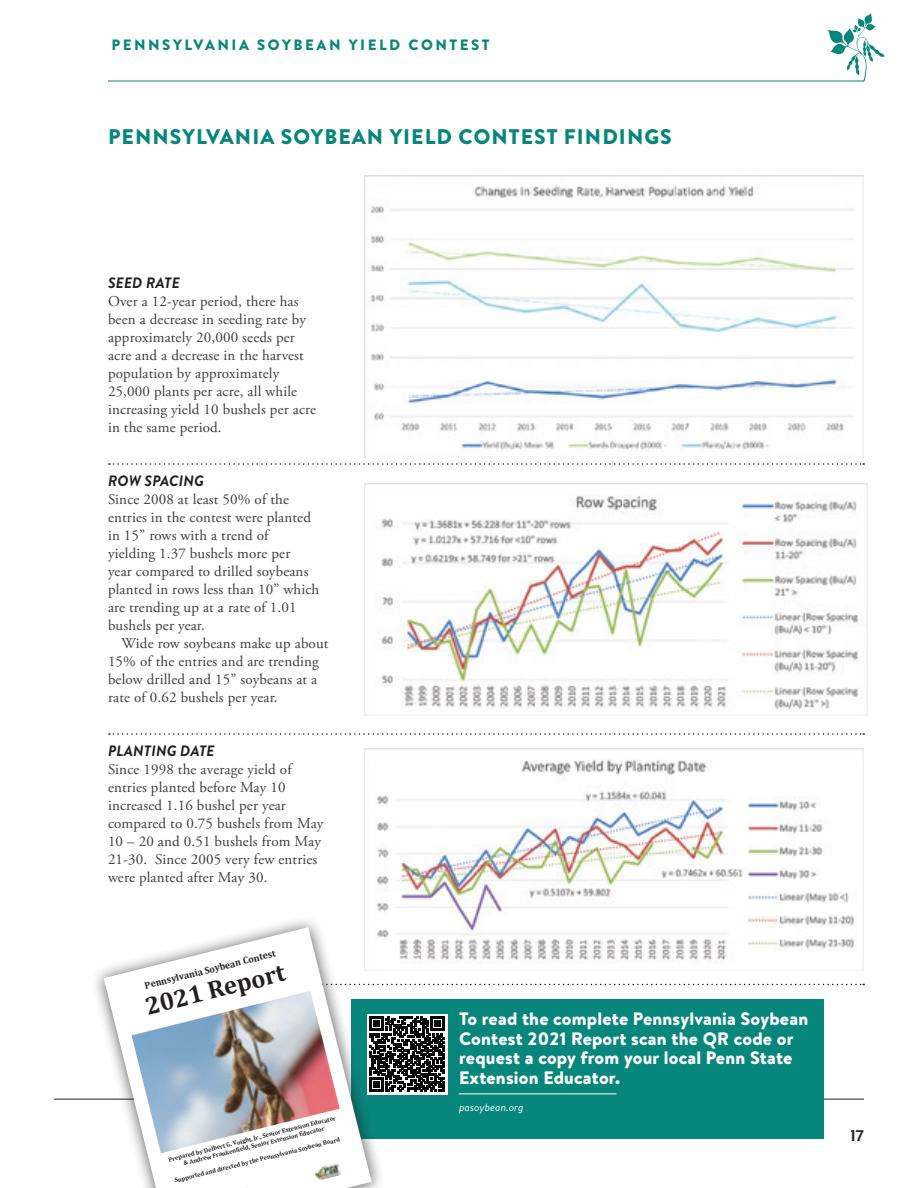
<style>
.page{position:relative;width:918px;height:1188px;background:#fff}
.page>*{position:absolute;margin:0;border:0;box-sizing:border-box;transform-origin:0 0}
.t1{font:700 24.75px "Cambria";color:#231f20}
.t2{font:900 21.15px "Brandon Grotesque";letter-spacing:.05em;color:#07867b}
.t3{font:900 18px/19.5px "Brandon Text";letter-spacing:.01em;color:#fff}
.t4{font:700 18px "Mr Eaves XL Mod OT";color:#231f20}
.t5{font:15px/18px "Adobe Garamond Pro";letter-spacing:.01em;color:#3e3e3f}
.t6{font:900 15px "Brandon Grotesque";letter-spacing:.17em;color:#07867b}
.t7{font:italic 10.5px "Brandon Text";letter-spacing:.01em;color:#fff}
.t8{font:700 9.6px "Cambria";color:#231f20}
.t9{font:700 6.15px/7.2px "Cambria";color:#231f20;text-align:center}
.s1{font-family:"Brandon Text";font-weight:700;font-style:italic;color:#231f20}
</style>
<div class="page">
<hr style="left:54px;top:1099px;width:810px;height:1px;background:#231f20">
<div style="left:351px;top:999px;width:473px;height:139px;background:#07867b"></div>
<hr style="left:459px;top:1094px;width:157px;height:1px;background:#fff">
<hr style="left:108px;top:81px;width:756px;height:1px;background:#07867b">
<svg style="left:827px;top:13px;width:58px;height:68px"></svg>
<img style="left:364px;top:176px;width:500px;height:281px">
<img style="left:364px;top:484px;width:503px;height:232px">
<img style="left:364px;top:748px;width:500px;height:223px">
<svg style="left:109px;top:463px;width:755px;height:2px"></svg>
<svg style="left:109px;top:733px;width:755px;height:2px"></svg>
<svg style="left:386px;top:984px;width:478px;height:1px"></svg>
<div style="left:90px;top:914px;width:295px;height:274px;background:#231f20;opacity:.75"></div>
<svg style="left:104px;top:927px;width:268px;height:261px"></svg>
<svg style="left:239px;top:1186px;width:9px;height:2px"></svg>
<img style="left:314px;top:1162px;width:27px;height:19px">
<img style="left:132px;top:991px;width:208px;height:162px">
<svg style="left:367px;top:1014px;width:81px;height:81px"></svg>
<svg style="left:369px;top:1017px;width:75px;height:75px;background:#454645"></svg>
<p class="t6" style="left:111px;top:34px;width:380px">PENNSYLVANIA SOYBEAN YIELD CONTEST</p>
<p class="t2" style="left:108px;top:122px;width:565px">PENNSYLVANIA SOYBEAN YIELD CONTEST FINDINGS</p>
<p class="t5" style="left:108px;top:275px;width:210px"><span class="s1">SEED RATE<br></span>Over a 12-year period, there has been a decrease in seeding rate by approximately 20,000 seeds per acre and a decrease in the harvest population by approximately<br>25,000 plants per acre, all while increasing yield 10 bushels per acre in the same period.</p>
<p class="t5" style="left:108px;top:473px;width:213px"><span class="s1">ROW SPACING<br></span>Since 2008 at least 50% of the entries in the contest were planted in 15” rows with a trend of yielding 1.37 bushels more per<br>year compared to drilled soybeans planted in rows less than 10” which are trending up at a rate of 1.01 bushels per year.</p>
<p class="t5" style="left:108px;top:635px;width:222px;text-indent:14px">Wide row soybeans make up about<br>15% of the entries and are trending below drilled and 15” soybeans at a rate of 0.62 bushels per year.</p>
<p class="t5" style="left:108px;top:743px;width:217px"><span class="s1">PLANTING DATE<br></span>Since 1998 the average yield of entries planted before May 10 increased 1.16 bushel per year compared to 0.75 bushels from May<br>10 – 20 and 0.51 bushels from May<br>21-30. Since 2005 very few entries were planted after May 30.</p>
<p class="t8" style="left:143px;top:979px;width:136px;rotate:-14deg">Pennsylvania Soybean Contest</p>
<p class="t1" style="left:141px;top:990px;width:145px;rotate:-14deg">2021 Report</p>
<p class="t9" style="left:168px;top:1156px;width:174px;rotate:-14deg">Prepared by Delbert G. Voight, Jr., Senior Extension Educator &amp; Andrew Frankenfield, Senior Extension Educator</p>
<p class="t9" style="left:174px;top:1177px;width:171px;rotate:-14deg">Supported and directed by the Pennsylvania Soybean Board</p>
<p class="t3" style="left:459px;top:1009px;width:351px">To read the complete Pennsylvania Soybean Contest 2021 Report scan the QR code or request a copy from your local Penn State Extension Educator.</p>
<p class="t7" style="left:459px;top:1100px;width:66px">pasoybean.org</p>
<p class="t4" style="left:850px;top:1126px;width:15px">17</p>
</div>
